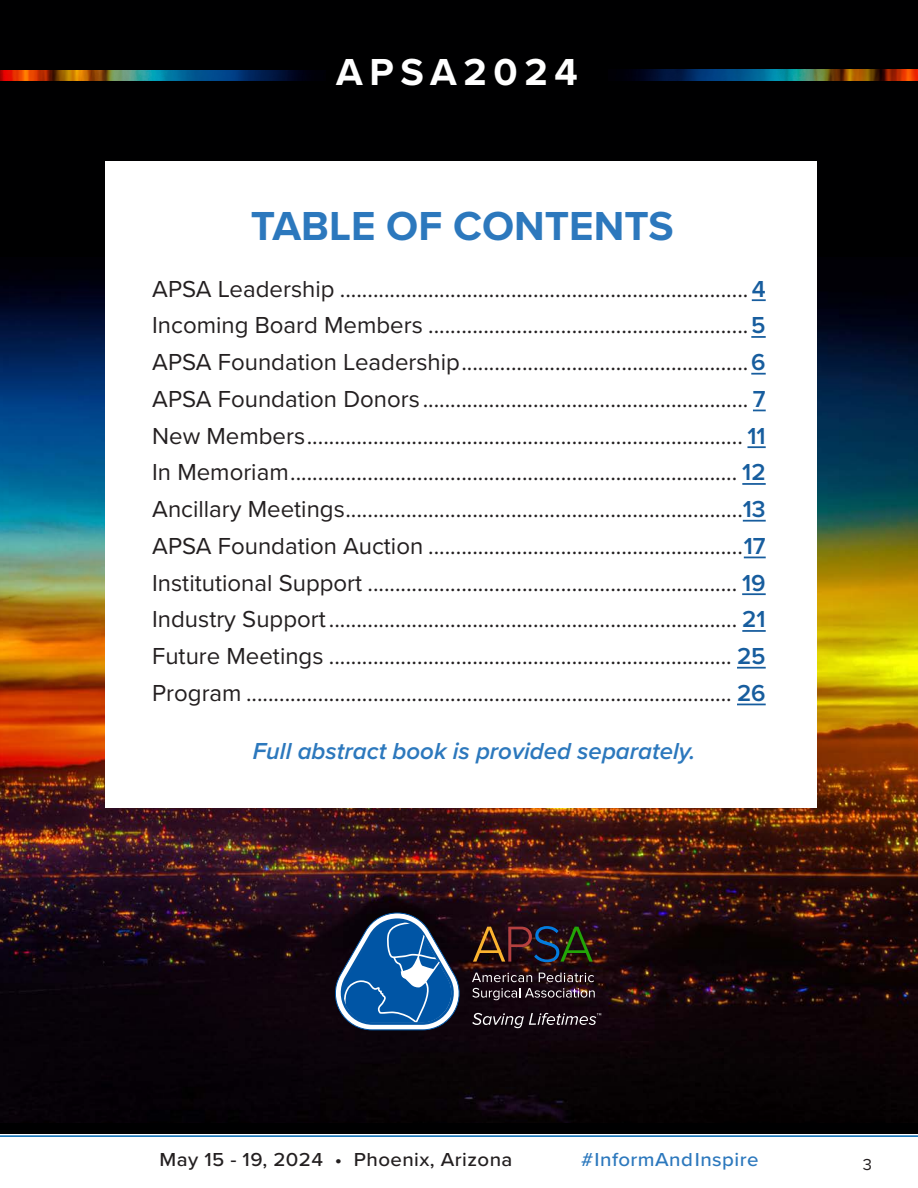
<style>
.page{position:relative;width:918px;height:1188px;background:#fff}
.page>*{position:absolute;margin:0;border:0;box-sizing:border-box;transform-origin:0 0}
.t1{font:700 42px "Proxima Nova";color:#2c78bd}
.t2{font:700 39px "Proxima Nova";letter-spacing:.17em;color:#fff}
.t3{font:24px "Proxima Nova";color:#231f20}
.t4{font:italic 600 24px "Proxima Nova";color:#2c78bd}
.t5{font:500 19.5px "Proxima Nova";letter-spacing:.02em;color:#231f20;scale:1.05 1}
.t6{font:500 19.5px "Proxima Nova";letter-spacing:.02em;color:#2c78bd;scale:1.05 1}
.t7{font:16.5px "Proxima Nova";color:#231f20}
.s1{font-weight:600;color:#175d9e}
</style>
<div class="page">
<div style="left:0;top:76px;width:918px;height:1058px;background:#000001"></div>
<img style="left:0;top:257px;width:918px;height:866px">
<div style="left:0;top:0;width:918px;height:81px;background:#000001"></div>
<img style="left:0;top:70px;width:312px;height:11px">
<img style="left:625px;top:69px;width:293px;height:12px">
<hr style="left:0;top:1135px;width:918px;height:2px;background:#0067b1">
<div style="left:106px;top:162px;width:711px;height:646px;background:#fff"></div>
<svg style="left:752px;top:299px;width:14px;height:2px"></svg>
<svg style="left:751px;top:336px;width:15px;height:2px"></svg>
<svg style="left:751px;top:373px;width:15px;height:2px"></svg>
<svg style="left:753px;top:410px;width:13px;height:1px"></svg>
<svg style="left:747px;top:446px;width:19px;height:2px"></svg>
<hr style="left:742px;top:483px;width:24px;height:2px;background:#175d9e">
<hr style="left:743px;top:520px;width:23px;height:2px;background:#175d9e">
<svg style="left:744px;top:557px;width:22px;height:1px"></svg>
<hr style="left:742px;top:593px;width:24px;height:2px;background:#175d9e">
<hr style="left:742px;top:630px;width:24px;height:2px;background:#175d9e">
<hr style="left:737px;top:667px;width:29px;height:2px;background:#175d9e">
<svg style="left:737px;top:704px;width:29px;height:1px"></svg>
<svg style="left:327px;top:912px;width:274px;height:118px"></svg>
<p class="t2" style="left:336px;top:43px;width:243px">APSA2024</p>
<p class="t1" style="left:251px;top:195px;width:424px">TABLE OF CONTENTS</p>
<p class="t3" style="left:152px;top:271px;width:615px">APSA Leadership ..........................................................................<span class="s1">4</span></p>
<p class="t3" style="left:152px;top:308px;width:615px">Incoming Board Members ..........................................................<span class="s1">5</span></p>
<p class="t3" style="left:152px;top:344px;width:615px">APSA Foundation Leadership....................................................<span class="s1">6</span></p>
<p class="t3" style="left:152px;top:381px;width:615px">APSA Foundation Donors ........................................................... <span class="s1">7</span></p>
<p class="t3" style="left:152px;top:418px;width:615px">New Members............................................................................... <span class="s1">11</span></p>
<p class="t3" style="left:152px;top:455px;width:615px">In Memoriam................................................................................. <span class="s1">12</span></p>
<p class="t3" style="left:152px;top:491px;width:615px">Ancillary Meetings........................................................................<span class="s1">13</span></p>
<p class="t3" style="left:152px;top:528px;width:615px">APSA Foundation Auction .........................................................<span class="s1">17</span></p>
<p class="t3" style="left:152px;top:565px;width:615px">Institutional Support ................................................................... <span class="s1">19</span></p>
<p class="t3" style="left:152px;top:602px;width:615px">Industry Support.......................................................................... <span class="s1">21</span></p>
<p class="t3" style="left:152px;top:638px;width:615px">Future Meetings ......................................................................... <span class="s1">25</span></p>
<p class="t3" style="left:152px;top:675px;width:615px">Program ........................................................................................ <span class="s1">26</span></p>
<p class="t4" style="left:253px;top:734px;width:444px">Full abstract book is provided separately.</p>
<p class="t5" style="left:160px;top:1145px;width:338px">May 15 - 19, 2024 • Phoenix, Arizona</p>
<p class="t6" style="left:581px;top:1145px;width:170px">#InformAndInspire</p>
<p class="t7" style="left:863px;top:1152px;width:11px">3</p>
</div>
